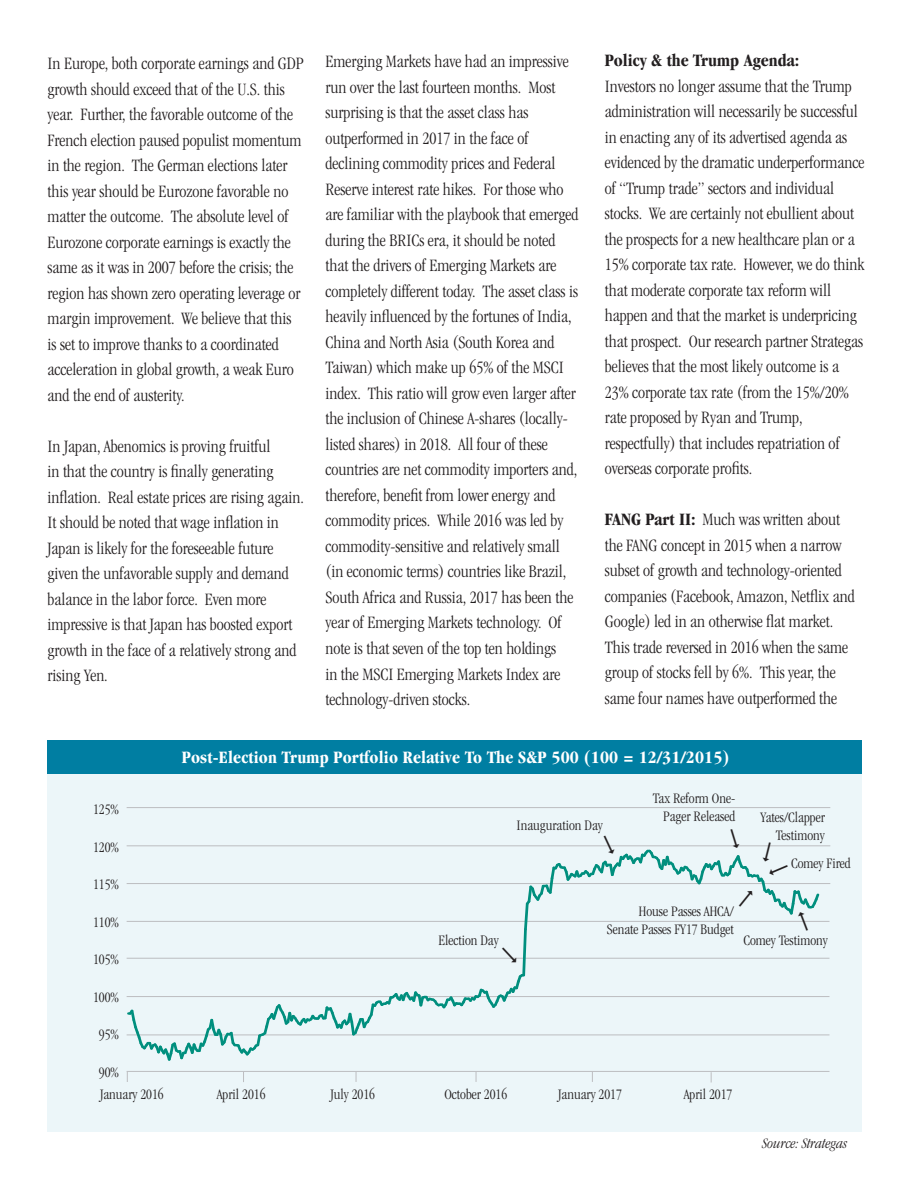
<style>
.page{position:relative;width:918px;height:1188px;background:#fff}
.page>*{position:absolute;margin:0;border:0;box-sizing:border-box;transform-origin:0 0}
.t1{font:300 condensed 18px/25.5px "Garamond";color:#231f20}
.t2{font:700 condensed 18px "Garamond";letter-spacing:.01em;color:#fff}
.t3{font:700 condensed 18px "Garamond";color:#231f20}
.t4{font:300 condensed 15px/18px "Garamond";color:#231f20;text-align:right}
.t5{font:italic 300 condensed 15px "Garamond";color:#231f20}
.s1{font-weight:700}
</style>
<div class="page">
<div style="left:47px;top:773px;width:815px;height:358px;background:#ecf6f9"></div>
<div style="left:47px;top:740px;width:815px;height:34px;background:#007ea2"></div>
<hr style="left:127px;top:846px;width:703px;height:1px;background:#bcbdc0">
<hr style="left:127px;top:921px;width:703px;height:1px;background:#bcbdc0">
<hr style="left:127px;top:958px;width:703px;height:1px;background:#bcbdc0">
<hr style="left:127px;top:996px;width:703px;height:1px;background:#bcbdc0">
<hr style="left:127px;top:1035px;width:703px;height:1px;background:#bcbdc0">
<hr style="left:127px;top:1071px;width:703px;height:1px;background:#bcbdc0">
<hr style="left:127px;top:883px;width:703px;height:1px;background:#bcbdc0">
<hr style="left:127px;top:807px;width:703px;height:1px;background:#bcbdc0">
<svg style="left:126px;top:845px;width:695px;height:216px"></svg>
<p class="t1" style="left:48px;top:51px;width:258px">In Europe, both corporate earnings and GDP growth should exceed that of the U.S. this year. Further, the favorable outcome of the French election paused populist momentum in the region. The German elections later this year should be Eurozone favorable no matter the outcome. The absolute level of Eurozone corporate earnings is exactly the same as it was in 2007 before the crisis; the region has shown zero operating leverage or margin improvement. We believe that this is set to improve thanks to a coordinated acceleration in global growth, a weak Euro and the end of austerity.</p>
<p class="t1" style="left:48px;top:433px;width:258px">In Japan, Abenomics is proving fruitful<br>in that the country is finally generating inflation. Real estate prices are rising again.<br>It should be noted that wage inflation in Japan is likely for the foreseeable future given the unfavorable supply and demand balance in the labor force. Even more impressive is that Japan has boosted export growth in the face of a relatively strong and rising Yen.</p>
<p class="t1" style="left:325px;top:49px;width:254px">Emerging Markets have had an impressive run over the last fourteen months. Most surprising is that the asset class has outperformed in 2017 in the face of declining commodity prices and Federal Reserve interest rate hikes. For those who are familiar with the playbook that emerged during the BRICs era, it should be noted that the drivers of Emerging Markets are completely different today. The asset class is heavily influenced by the fortunes of India, China and North Asia (South Korea and Taiwan) which make up 65% of the MSCI index. This ratio will grow even larger after the inclusion of Chinese A-shares (locally&shy;listed shares) in 2018. All four of these countries are net commodity importers and, therefore, benefit from lower energy and commodity prices. While 2016 was led by commodity-sensitive and relatively small (in economic terms) countries like Brazil, South Africa and Russia, 2017 has been the year of Emerging Markets technology. Of note is that seven of the top ten holdings<br>in the MSCI Emerging Markets Index are technology-driven stocks.</p>
<p class="t3" style="left:605px;top:50px;width:196px">Policy &amp; the Trump Agenda:</p>
<p class="t1" style="left:605px;top:73px;width:261px">Investors no longer assume that the Trump administration will necessarily be successful in enacting any of its advertised agenda as evidenced by the dramatic underperformance of “Trump trade” sectors and individual stocks. We are certainly not ebullient about the prospects for a new healthcare plan or a 15% corporate tax rate. However, we do think that moderate corporate tax reform will happen and that the market is underpricing that prospect. Our research partner Strategas believes that the most likely outcome is a 23% corporate tax rate (from the 15%/20% rate proposed by Ryan and Trump, respectfully) that includes repatriation of overseas corporate profits.</p>
<p class="t1" style="left:605px;top:507px;width:251px"><span class="s1">FANG Part II:</span> Much was written about the FANG concept in 2015 when a narrow subset of growth and technology-oriented companies (Facebook, Amazon, Netflix and Google) led in an otherwise flat market.<br>This trade reversed in 2016 when the same group of stocks fell by 6%. This year, the same four names have outperformed the</p>
<p class="t2" style="left:182px;top:747px;width:549px">Post-Election Trump Portfolio Relative To The S&amp;P 500 (100 = 12/31/2015)</p>
<p class="t4" style="left:93px;top:800px;width:27px">125%</p>
<p class="t4" style="left:93px;top:838px;width:27px">120%</p>
<p class="t4" style="left:93px;top:875px;width:27px">115%</p>
<p class="t4" style="left:93px;top:913px;width:27px">110%</p>
<p class="t4" style="left:93px;top:950px;width:27px">105%</p>
<p class="t4" style="left:93px;top:988px;width:27px">100%</p>
<p class="t4" style="left:99px;top:1025px;width:22px">95%</p>
<p class="t4" style="left:99px;top:1063px;width:22px">90%</p>
<p class="t4" style="left:517px;top:816px;width:88px">Inauguration Day</p>
<p class="t4" style="left:653px;top:790px;width:84px">Tax Reform One-<br>Pager Released</p>
<p class="t4" style="left:438px;top:931px;width:62px">Election Day</p>
<p class="t4" style="left:607px;top:903px;width:129px">House Passes AHCA/<br>Senate Passes FY17 Budget</p>
<p class="t4" style="left:100px;top:1085px;width:65px">January 2016</p>
<p class="t4" style="left:217px;top:1085px;width:50px">April 2016</p>
<p class="t4" style="left:331px;top:1085px;width:46px">July 2016</p>
<p class="t4" style="left:444px;top:1085px;width:64px">October 2016</p>
<p class="t4" style="left:558px;top:1085px;width:65px">January 2017</p>
<p class="t4" style="left:684px;top:1085px;width:50px">April 2017</p>
<p class="t4" style="left:761px;top:808px;width:66px">Yates/Clapper<br>Testimony</p>
<p class="t4" style="left:791px;top:854px;width:61px">Comey Fired</p>
<p class="t4" style="left:743px;top:932px;width:86px">Comey Testimony</p>
<p class="t5" style="left:762px;top:1135px;width:86px">Source: Strategas</p>
</div>
